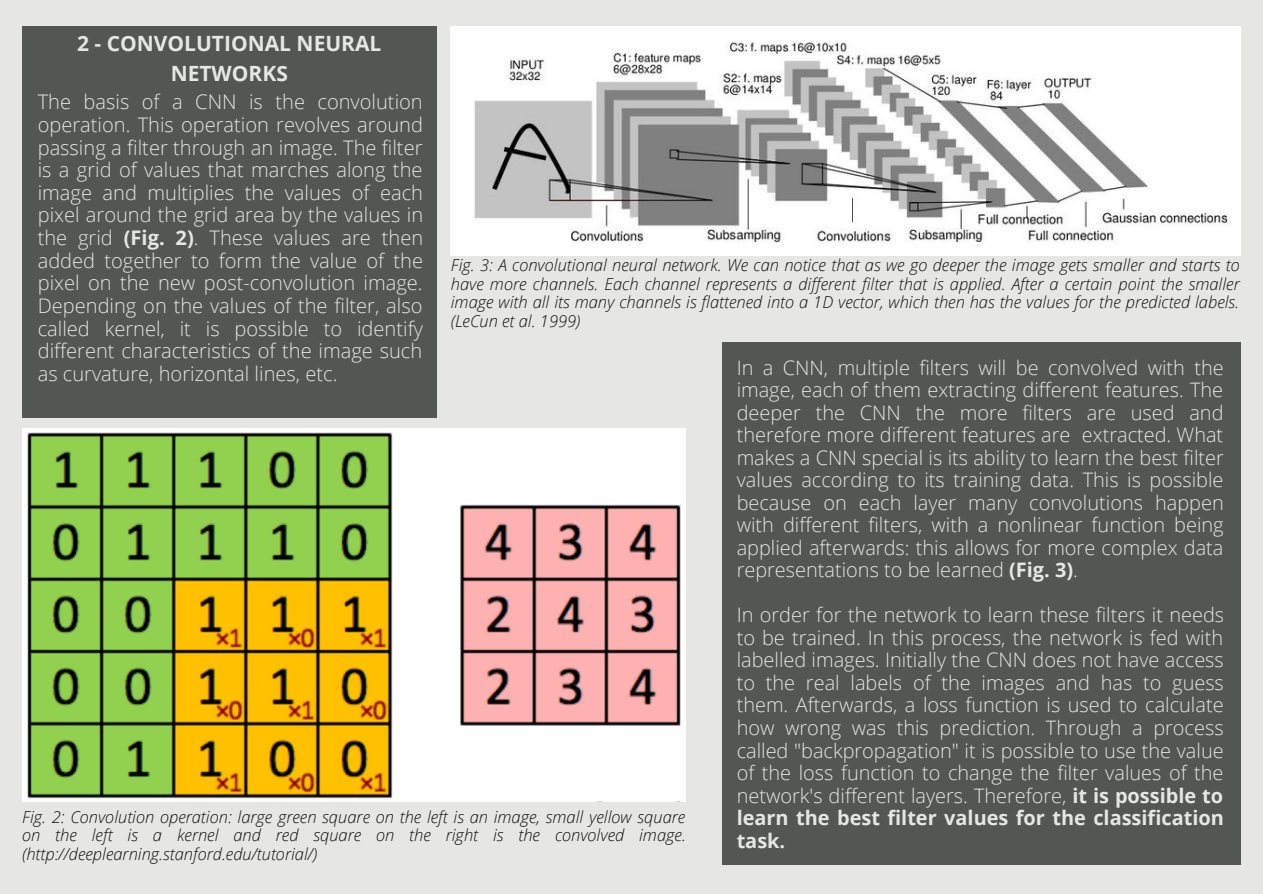
<style>
.page{position:relative;width:1263px;height:894px;background:#fff}
.page>*{position:absolute;margin:0;border:0;box-sizing:border-box;transform-origin:0 0}
.t1{font:700 21px/29.4px "Open Sans";color:#e6e6e5;text-align:center}
.t2{font:300 20.1px/22.6px "Open Sans";color:#e6e6e5;text-align:justify}
.t3{font:300 19.95px/22.5px "Open Sans";color:#e6e6e5;text-align:justify}
.t4{font:italic 300 16.5px/18.5px "Open Sans";color:#0f1110;text-align:justify}
.s1{font-weight:700}
</style>
<div class="page">
<div style="left:0;top:0;width:1263px;height:893px;background:#e6e6e5"></div>
<div style="left:22px;top:27px;width:415px;height:391px;background:#545654"></div>
<img style="left:22px;top:428px;width:664px;height:373px">
<div style="left:722px;top:342px;width:519px;height:523px;background:#545654"></div>
<img style="left:451px;top:27px;width:789px;height:228px">
<p class="t1" style="left:77px;top:29px;width:306px">2 - CONVOLUTIONAL NEURAL<br>NETWORKS</p>
<p class="t2" style="left:38px;top:90px;width:387px">The basis of a CNN is the convolution operation. This operation revolves around passing a filter through an image. The filter is a grid of values that marches along the image and multiplies the values of each pixel around the grid area by the values in the grid <span class="s1">(Fig. 2)</span>. These values are then added together to form the value of the pixel on the new post-convolution image.<br>Depending on the values of the filter, also called kernel, it is possible to identify different characteristics of the image such as curvature, horizontal lines, etc.</p>
<p class="t4" style="left:451px;top:255px;width:790px">Fig. 3: A convolutional neural network. We can notice that as we go deeper the image gets smaller and starts to have more channels. Each channel represents a different filter that is applied. After a certain point the smaller image with all its many channels is flattened into a 1D vector, which then has the values for the predicted labels. (LeCun et al. 1999)</p>
<p class="t3" style="left:737px;top:355px;width:489px">In a CNN, multiple filters will be convolved with the image, each of them extracting different features. The deeper the CNN the more filters are used and therefore more different features are extracted. What makes a CNN special is its ability to learn the best filter values according to its training data. This is possible because on each layer many convolutions happen with different filters, with a nonlinear function being applied afterwards: this allows for more complex data representations to be learned <span class="s1">(Fig. 3)</span>.</p>
<p class="t3" style="left:737px;top:603px;width:489px">In order for the network to learn these filters it needs to be trained. In this process, the network is fed with labelled images. Initially the CNN does not have access to the real labels of the images and has to guess them. Afterwards, a loss function is used to calculate how wrong was this prediction. Through a process called "backpropagation" it is possible to use the value of the loss function to change the filter values of the network's different layers. Therefore, <span class="s1">it is possible to learn the best filter values for the classification task.</span></p>
<p class="t4" style="left:22px;top:807px;width:665px">Fig. 2: Convolution operation: large green square on the left is an image, small yellow square on the left is a kernel and red square on the right is the convolved image. (http://deeplearning.stanford.edu/tutorial/)</p>
</div>
